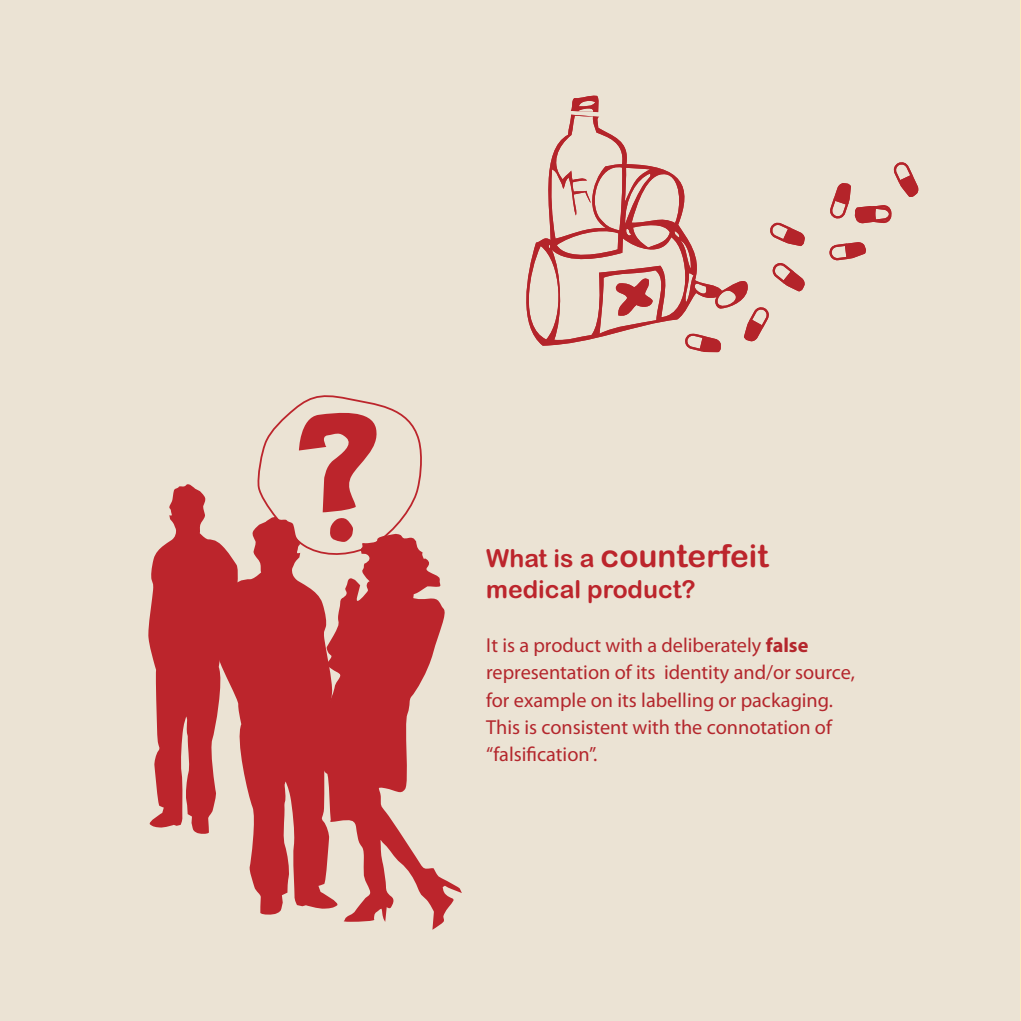
<style>
.page{position:relative;width:1021px;height:1021px;background:#fff}
.page>*{position:absolute;margin:0;border:0;box-sizing:border-box;transform-origin:0 0}
.t1{font:31.5px "Arial Rounded MT Bold";color:#bc252c}
.t2{font:24.75px "Arial Rounded MT Bold";color:#bc252c}
.t3{font:20.25px/27px "Myriad Pro";color:#b4272d}
.s1{font-size:24.75px}
.s2{font-weight:700}
</style>
<div class="page">
<hr style="left:1020px;top:0;width:1px;height:1020px;background:#fcedbe">
<div style="left:0;top:0;width:1019px;height:1020px;background:#ebe3d4"></div>
<svg style="left:526px;top:95px;width:221px;height:251px"></svg>
<svg style="left:683px;top:333px;width:38px;height:19px"></svg>
<svg style="left:743px;top:304px;width:26px;height:38px"></svg>
<svg style="left:772px;top:263px;width:33px;height:29px"></svg>
<svg style="left:770px;top:222px;width:35px;height:24px"></svg>
<svg style="left:830px;top:162px;width:89px;height:62px"></svg>
<svg style="left:829px;top:242px;width:37px;height:18px"></svg>
<svg style="left:148px;top:484px;width:62px;height:350px"></svg>
<svg style="left:210px;top:529px;width:106px;height:386px;fill:#bc252c"></svg>
<svg style="left:316px;top:558px;width:146px;height:371px;fill:#bc252c"></svg>
<svg style="left:255px;top:395px;width:170px;height:164px"></svg>
<h1 class="t1" style="left:486px;top:537px;width:284px"><span class="s1">What is a</span> counterfeit</h1>
<p class="t2" style="left:486px;top:575px;width:211px">medical product?</p>
<p class="t3" style="left:486px;top:633px;width:370px">It is a product with a deliberately <span class="s2">false </span>representation of its identity and/or source, for example on its labelling or packaging.<br>This is consistent with the connotation of “falsification”.</p>
</div>
